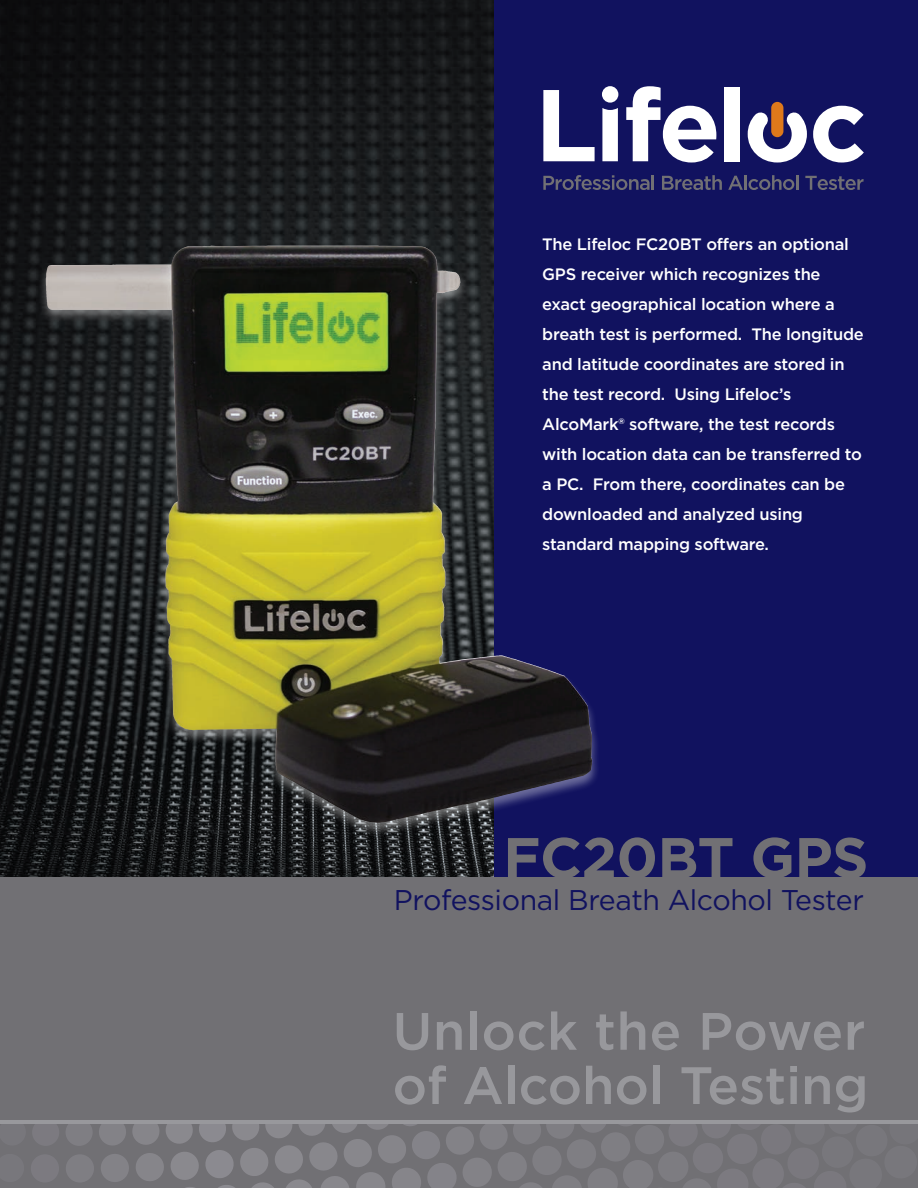
<style>
.page{position:relative;width:918px;height:1188px;background:#11125f}
.page>*{position:absolute;margin:0;border:0;box-sizing:border-box;transform-origin:0 0}
.t1{font:700 57px "Gotham";letter-spacing:-.01em;color:#717074}
.t2{font:500 52.5px "Gotham";color:#98989c}
.t3{font:28.5px "Gotham";letter-spacing:-.015em;color:#11125f}
.BodyCopy{font:500 16.5px/30px "Gotham";letter-spacing:-.015em;color:#fff}
</style>
<div class="page">
<img style="left:0;top:0;width:494px;height:878px">
<div style="left:0;top:878px;width:918px;height:310px;background:#717074"></div>
<svg style="left:66px;top:1124px;width:739px;height:64px"></svg>
<div style="left:66px;top:1154px;width:28px;height:29px;background:#7f7e83;border-radius:50%"></div>
<svg style="left:33px;top:1124px;width:26px;height:22px"></svg>
<div style="left:31px;top:1154px;width:28px;height:29px;background:#7c7a80;border-radius:50%"></div>
<hr style="left:0;top:1120px;width:918px;height:4px;background:#98989c">
<div style="left:38px;top:244px;width:562px;height:594px;background:#fff;opacity:.38"></div>
<img style="left:46px;top:245px;width:256px;height:267px">
<div style="left:771px;top:102px;width:12px;height:35px;background:#de791b;border-radius:6px"></div>
<svg style="left:543px;top:90px;width:52px;height:71px"></svg>
<svg style="left:602px;top:108px;width:16px;height:53px"></svg>
<div style="left:724px;top:87px;width:16px;height:74px;background:#fff"></div>
<svg style="left:813px;top:106px;width:51px;height:57px"></svg>
<svg style="left:748px;top:112px;width:59px;height:51px"></svg>
<div style="left:602px;top:86px;width:16px;height:17px;background:#fff;border-radius:50%"></div>
<svg style="left:626px;top:86px;width:90px;height:77px"></svg>
<svg style="left:543px;top:175px;width:111px;height:15px"></svg>
<svg style="left:662px;top:175px;width:60px;height:15px"></svg>
<svg style="left:728px;top:176px;width:15px;height:14px"></svg>
<hr style="left:744px;top:175px;width:3px;height:15px;background:#717074">
<svg style="left:749px;top:175px;width:45px;height:15px"></svg>
<hr style="left:796px;top:175px;width:3px;height:15px;background:#717074">
<svg style="left:805px;top:176px;width:59px;height:14px"></svg>
<p class="BodyCopy" style="left:542px;top:229px;width:323px">The Lifeloc FC20BT offers an optional GPS receiver which recognizes the exact geographical location where a breath test is performed. The longitude and latitude coordinates are stored in the test record. Using Lifeloc’s AlcoMark® software, the test records with location data can be transferred to a PC. From there, coordinates can be downloaded and analyzed using standard mapping software.</p>
<p class="t1" style="left:503px;top:823px;width:367px">FC20BT GPS</p>
<p class="t3" style="left:394px;top:883px;width:472px">Professional Breath Alcohol Tester</p>
<p class="t2" style="left:393px;top:999px;width:474px">Unlock the Power</p>
<p class="t2" style="left:393px;top:1054px;width:478px">of Alcohol Testing</p>
</div>
